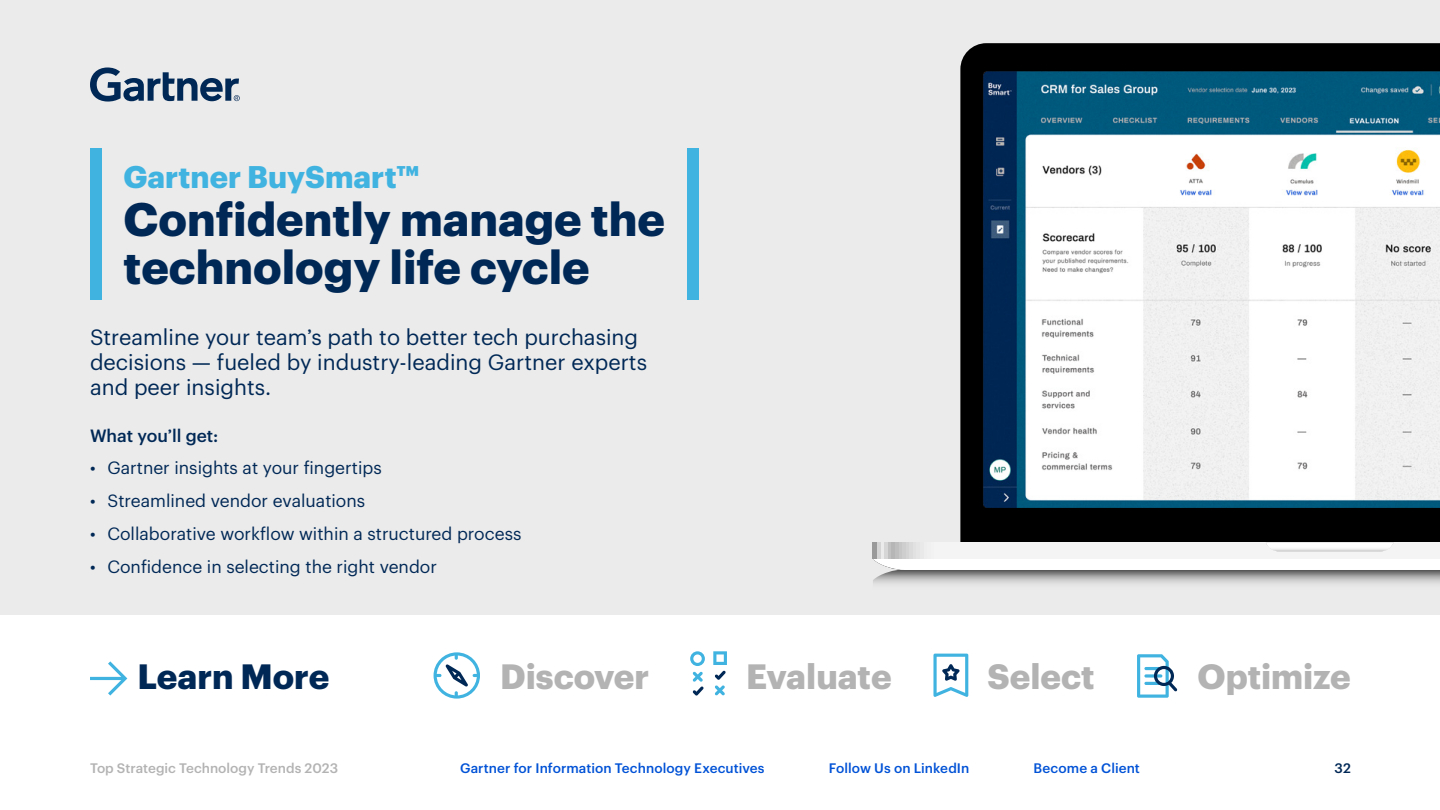
<style>
.page{position:relative;width:1440px;height:810px;background:#fff}
.page>*{position:absolute;margin:0;border:0;box-sizing:border-box;transform-origin:0 0}
.t1{font:700 46.05px/48px "Graphik";color:#002856}
.t2{font:700 34.5px "Graphik";color:#b3b3b3}
.t3{font:700 34.5px "Graphik";color:#002856}
.t4{font:700 30.6px "Graphik";color:#40b3e1}
.t5{font:21.6px/24.8px "Graphik";color:#002856}
.t6{font:17.4px "Graphik";color:#002856}
.t7{font:500 17.4px "Graphik";color:#002856}
.t8{font:500 13.5px "Graphik";letter-spacing:.005em;color:#0052d6}
.t9{font:500 13.5px "Graphik";color:#b3b3b3}
.t10{font:500 13.5px "Graphik";color:#002856}
</style>
<div class="page">
<div style="left:0;top:0;width:1440px;height:615px;background:#ebebeb"></div>
<svg style="left:90px;top:67px;width:150px;height:35px"></svg>
<div style="left:960px;top:43px;width:480px;height:499px;background:#000"></div>
<svg style="left:873px;top:542px;width:567px;height:42px"></svg>
<img style="left:983px;top:71px;width:457px;height:437px">
<div style="left:90px;top:148px;width:11px;height:151px;background:#40b3e1"></div>
<div style="left:687px;top:148px;width:11px;height:151px;background:#40b3e1"></div>
<svg style="left:90px;top:661px;width:37px;height:35px"></svg>
<svg style="left:433px;top:652px;width:47px;height:47px"></svg>
<svg style="left:690px;top:651px;width:15px;height:15px"></svg>
<svg style="left:713px;top:651px;width:14px;height:14px"></svg>
<svg style="left:715px;top:671px;width:11px;height:24px"></svg>
<svg style="left:692px;top:672px;width:12px;height:24px"></svg>
<svg style="left:933px;top:654px;width:35px;height:43px"></svg>
<svg style="left:1137px;top:654px;width:40px;height:44px"></svg>
<h3 class="t4" style="left:123px;top:153px;width:298px">Gartner BuySmart™</h3>
<h1 class="t1" style="left:123px;top:191px;width:543px">Confidently manage the technology life cycle</h1>
<p class="t5" style="left:90px;top:323px;width:558px">Streamline your team’s path to better tech purchasing decisions — fueled by industry-leading Gartner experts and peer insights.</p>
<p class="t7" style="left:90px;top:422px;width:130px">What you’ll get:</p>
<p class="t6" style="left:90px;top:455px;width:293px">• Gartner insights at your fingertips</p>
<p class="t6" style="left:90px;top:488px;width:277px">• Streamlined vendor evaluations</p>
<p class="t6" style="left:90px;top:521px;width:433px">• Collaborative workflow within a structured process</p>
<p class="t6" style="left:90px;top:554px;width:348px">• Confidence in selecting the right vendor</p>
<h2 class="t3" style="left:137px;top:650px;width:193px">Learn More</h2>
<h2 class="t2" style="left:500px;top:650px;width:150px">Discover</h2>
<h2 class="t2" style="left:746px;top:650px;width:147px">Evaluate</h2>
<h2 class="t2" style="left:987px;top:650px;width:109px">Select</h2>
<h2 class="t2" style="left:1197px;top:650px;width:155px">Optimize</h2>
<p class="t9" style="left:90px;top:758px;width:250px">Top Strategic Technology Trends 2023</p>
<p class="t8" style="left:460px;top:758px;width:306px">Gartner for Information Technology Executives</p>
<p class="t8" style="left:829px;top:758px;width:142px">Follow Us on LinkedIn</p>
<p class="t8" style="left:1033px;top:758px;width:108px">Become a Client</p>
<p class="t10" style="left:1334px;top:758px;width:18px">32</p>
</div>
